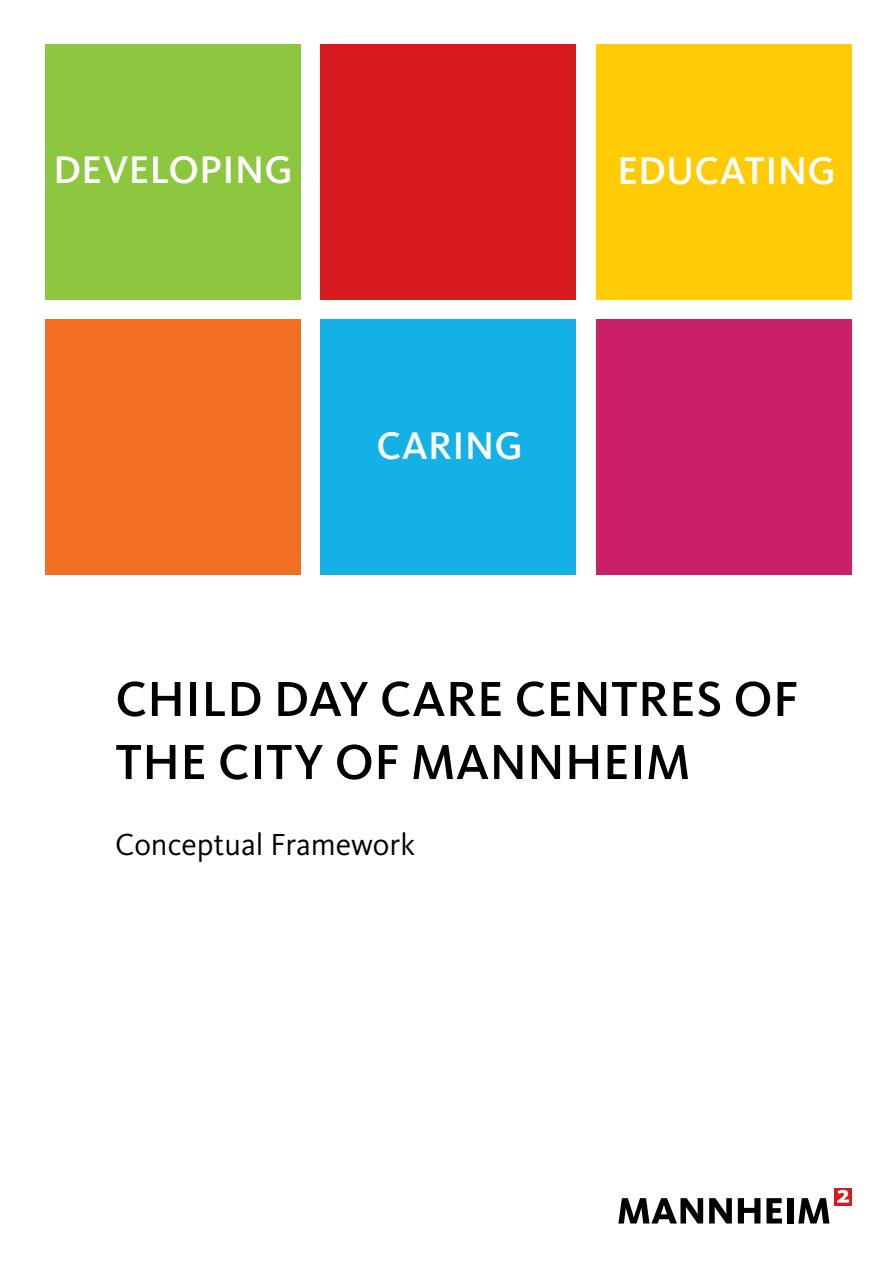
<style>
.page{position:relative;width:894px;height:1263px;background:#fff}
.page>*{position:absolute;margin:0;border:0;box-sizing:border-box;transform-origin:0 0}
.t1{font:500 51px/63px "Kievit Pro";letter-spacing:.01em;color:#000}
.t2{font:500 39.9px "Kievit Pro";letter-spacing:.01em;color:#fff}
.t3{font:31.5px "Kievit Pro";color:#000}
</style>
<div class="page">
<svg style="left:834px;top:1188px;width:18px;height:17px"></svg>
<svg style="left:618px;top:1198px;width:85px;height:25px"></svg>
<svg style="left:709px;top:1198px;width:23px;height:25px"></svg>
<svg style="left:738px;top:1198px;width:22px;height:25px"></svg>
<svg style="left:766px;top:1198px;width:16px;height:25px"></svg>
<div style="left:787px;top:1197px;width:6px;height:26px;background:#000"></div>
<svg style="left:798px;top:1198px;width:31px;height:25px"></svg>
<svg style="left:837px;top:1189px;width:12px;height:13px"></svg>
<div style="left:45px;top:44px;width:256px;height:256px;background:#8dc63f"></div>
<div style="left:320px;top:44px;width:256px;height:256px;background:#d71920"></div>
<div style="left:596px;top:44px;width:255px;height:256px;background:#ffcb05"></div>
<div style="left:45px;top:319px;width:256px;height:256px;background:#f36f21"></div>
<div style="left:320px;top:319px;width:256px;height:256px;background:#14b1e7"></div>
<div style="left:596px;top:319px;width:255px;height:256px;background:#c81f66"></div>
<p class="t2" style="left:54px;top:146px;width:241px">DEVELOPING</p>
<p class="t2" style="left:617px;top:147px;width:220px">EDUCATING</p>
<p class="t2" style="left:376px;top:422px;width:148px">CARING</p>
<p class="t1" style="left:115px;top:667px;width:685px">CHILD DAY CARE CENTRES OF<br>THE CITY OF MANNHEIM</p>
<p class="t3" style="left:115px;top:825px;width:302px">Conceptual Framework</p>
</div>
